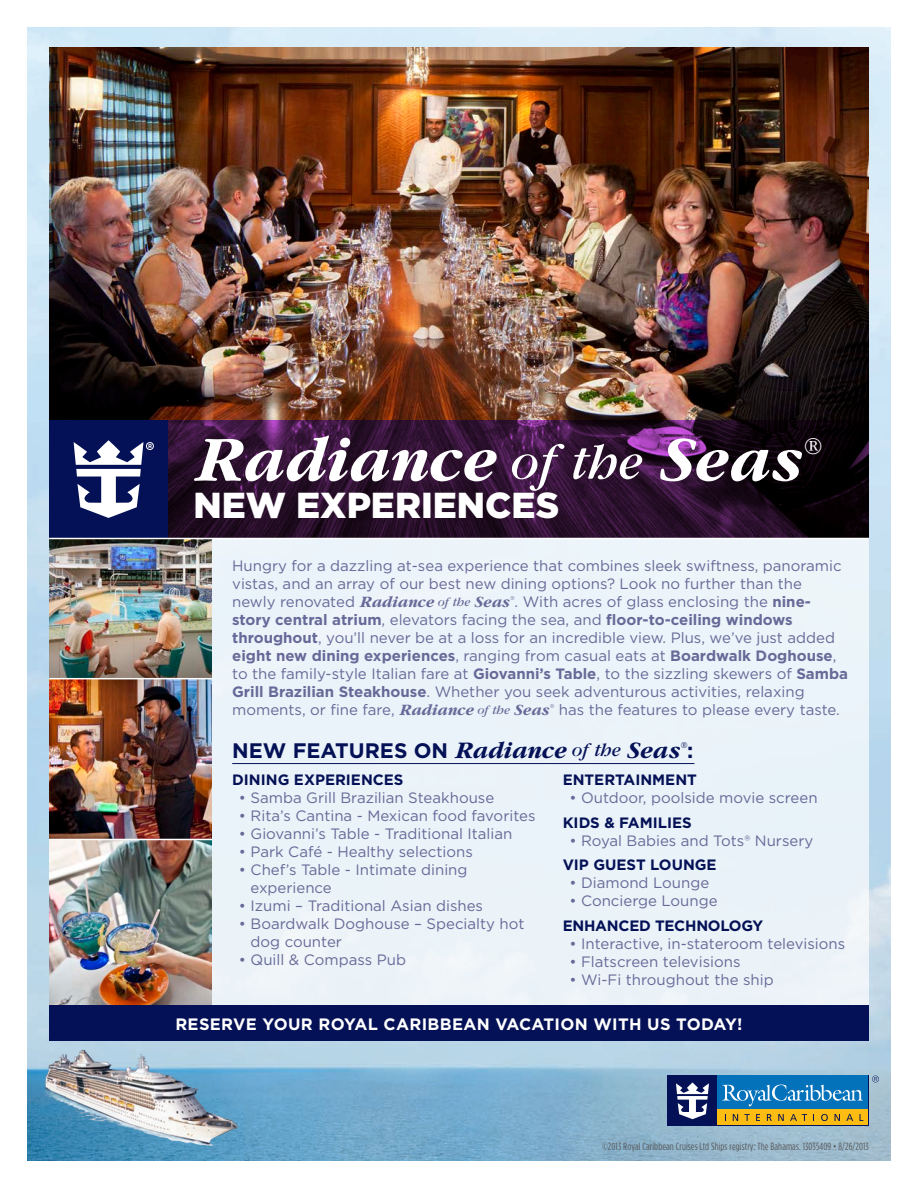
<style>
.page{position:relative;width:918px;height:1188px;background:#fff}
.page>*{position:absolute;margin:0;border:0;box-sizing:border-box;transform-origin:0 0}
.t1{font:italic 700 66.75px "Garamond";color:#fff}
.t2{font:900 36.15px "Gotham";color:#fff}
.t3{font:italic 700 25.35px "Garamond";color:#fff}
.t4{font:700 21px "Gotham";color:#041156}
.t5{font:700 16.5px "Gotham";letter-spacing:.02em;color:#fff}
.t6{font:15px/18px "Gotham";color:#676a98}
.t7{font:700 15px "Gotham";color:#041156}
.t8{font:10.5px "Gotham Condensed";letter-spacing:.01em;color:#57585a}
.t9{font:italic 700 9.45px "Garamond";color:#041156}
.t10{font:italic 700 6.3px "Garamond";color:#676a98}
.t11{font:700 5.55px "Gotham";color:#fff}
.s1{font-weight:400;font-size:53.4px}
.s2{font-family:"Garamond";font-weight:700;font-style:italic;font-size:16.5px}
.s3{font-family:"Garamond";font-style:italic;font-size:13.2px}
.s4{font-weight:700}
.s5{font-family:"Garamond";font-style:italic;font-size:24.75px}
.s6{font-family:"Garamond";font-weight:400;font-style:italic;font-size:19.8px}
</style>
<div class="page">
<img style="left:28px;top:27px;width:863px;height:1134px">
<div style="left:212px;top:539px;width:657px;height:483px;background:#ebf3f9"></div>
<svg style="left:667px;top:1075px;width:202px;height:51px"></svg>
<div style="left:668px;top:1076px;width:200px;height:49px;background:#0372bb"></div>
<div style="left:668px;top:1076px;width:49px;height:49px;background:#041156"></div>
<div style="left:717px;top:1110px;width:151px;height:15px;background:#fdbc12"></div>
<svg style="left:733px;top:1114px;width:5px;height:7px"></svg>
<svg style="left:744px;top:1114px;width:6px;height:7px"></svg>
<svg style="left:756px;top:1114px;width:4px;height:7px"></svg>
<svg style="left:767px;top:1114px;width:5px;height:7px"></svg>
<svg style="left:778px;top:1114px;width:6px;height:7px"></svg>
<svg style="left:790px;top:1114px;width:17px;height:7px"></svg>
<svg style="left:821px;top:1114px;width:7px;height:7px"></svg>
<svg style="left:835px;top:1114px;width:5px;height:7px"></svg>
<svg style="left:846px;top:1114px;width:7px;height:7px"></svg>
<svg style="left:676px;top:1083px;width:33px;height:36px"></svg>
<svg style="left:722px;top:1085px;width:141px;height:21px"></svg>
<svg style="left:872px;top:1076px;width:7px;height:6px"></svg>
<img style="left:49px;top:47px;width:820px;height:373px">
<div style="left:49px;top:420px;width:119px;height:119px;background:#041156"></div>
<svg style="left:74px;top:440px;width:69px;height:78px"></svg>
<div style="left:146px;top:442px;width:8px;height:8px;border:1px solid #fff;border-radius:50%"></div>
<img style="left:49px;top:539px;width:163px;height:466px">
<hr style="left:49px;top:678px;width:163px;height:1px;background:#fff">
<hr style="left:49px;top:839px;width:163px;height:1px;background:#fff">
<div style="left:49px;top:1005px;width:820px;height:36px;background:#041156"></div>
<img style="left:39px;top:1031px;width:200px;height:129px">
<svg style="left:168px;top:420px;width:701px;height:118px;background:#2b102d"></svg>
<hr style="left:49px;top:538px;width:820px;height:1px;background:#fff">
<hr style="left:232px;top:763px;width:462px;height:1px;background:#041156">
<p class="t11" style="left:148px;top:442px;width:5px">R</p>
<p class="t1" style="left:193px;top:423px;width:610px">Radiance <span class="s1">of the</span> Seas</p>
<p class="t3" style="left:802px;top:433px;width:21px">®</p>
<p class="t2" style="left:193px;top:481px;width:367px">NEW EXPERIENCES</p>
<p class="t6" style="left:232px;top:556px;width:611px">Hungry for a dazzling at-sea experience that combines sleek swiftness, panoramic vistas, and an array of our best new dining options? Look no further than the newly renovated <span class="s2">Radiance</span> <span class="s3">of the</span> <span class="s2">Seas</span> . With acres of glass enclosing the <span class="s4">nine-</span></p>
<p class="t10" style="left:510px;top:595px;width:6px">®</p>
<p class="t6" style="left:232px;top:610px;width:617px"><span class="s4">story central atrium</span>, elevators facing the sea, and <span class="s4">floor-to-ceiling windows throughout</span>, you’ll never be at a loss for an incredible view. Plus, we’ve just added <span class="s4">eight new dining experiences</span>, ranging from casual eats at <span class="s4">Boardwalk Doghouse</span>, to the family-style Italian fare at <span class="s4">Giovanni’s Table</span>, to the sizzling skewers of <span class="s4">Samba Grill Brazilian Steakhouse</span>. Whether you seek adventurous activities, relaxing moments, or fine fare, <span class="s2">Radiance</span> <span class="s3">of the</span> <span class="s2">Seas</span></p>
<p class="t10" style="left:550px;top:703px;width:6px">®</p>
<p class="t6" style="left:559px;top:700px;width:283px">has the features to please every taste.</p>
<p class="t4" style="left:232px;top:737px;width:463px">NEW FEATURES ON <span class="s5">Radiance</span> <span class="s6">of the</span> <span class="s5">Seas</span> :</p>
<p class="t9" style="left:680px;top:740px;width:9px">®</p>
<p class="t7" style="left:232px;top:770px;width:173px">DINING EXPERIENCES</p>
<p class="t6" style="left:239px;top:788px;width:257px">• Samba Grill Brazilian Steakhouse</p>
<p class="t6" style="left:239px;top:806px;width:298px">• Rita’s Cantina - Mexican food favorites</p>
<p class="t6" style="left:239px;top:824px;width:275px">• Giovanni’s Table - Traditional Italian</p>
<p class="t6" style="left:239px;top:842px;width:235px">• Park Café - Healthy selections</p>
<p class="t6" style="left:251px;top:860px;width:218px;text-indent:-12px">• Chef’s Table - Intimate dining experience</p>
<p class="t6" style="left:239px;top:896px;width:246px">• Izumi – Traditional Asian dishes</p>
<p class="t6" style="left:251px;top:914px;width:276px;text-indent:-12px">• Boardwalk Doghouse – Specialty hot dog counter</p>
<p class="t6" style="left:239px;top:950px;width:169px">• Quill &amp; Compass Pub</p>
<p class="t7" style="left:563px;top:770px;width:136px">ENTERTAINMENT</p>
<p class="t6" style="left:569px;top:788px;width:250px">• Outdoor, poolside movie screen</p>
<p class="t7" style="left:563px;top:812px;width:131px">KIDS &amp; FAMILIES</p>
<p class="t6" style="left:569px;top:831px;width:245px">• Royal Babies and Tots® Nursery</p>
<p class="t7" style="left:563px;top:855px;width:155px">VIP GUEST LOUNGE</p>
<p class="t6" style="left:569px;top:874px;width:141px">• Diamond Lounge</p>
<p class="t6" style="left:569px;top:892px;width:150px">• Concierge Lounge</p>
<p class="t7" style="left:563px;top:916px;width:202px">ENHANCED TECHNOLOGY</p>
<p class="t6" style="left:569px;top:935px;width:277px">• Interactive, in-stateroom televisions</p>
<p class="t6" style="left:569px;top:953px;width:173px">• Flatscreen televisions</p>
<p class="t6" style="left:569px;top:971px;width:206px">• Wi-Fi throughout the ship</p>
<p class="t5" style="left:175px;top:1013px;width:569px">RESERVE YOUR ROYAL CARIBBEAN VACATION WITH US TODAY!</p>
<p class="t8" style="left:602px;top:1141px;width:268px">©2013 Royal Caribbean Cruises Ltd Ships registry: The Bahamas. 13035409 • 8/26/2013</p>
</div>
